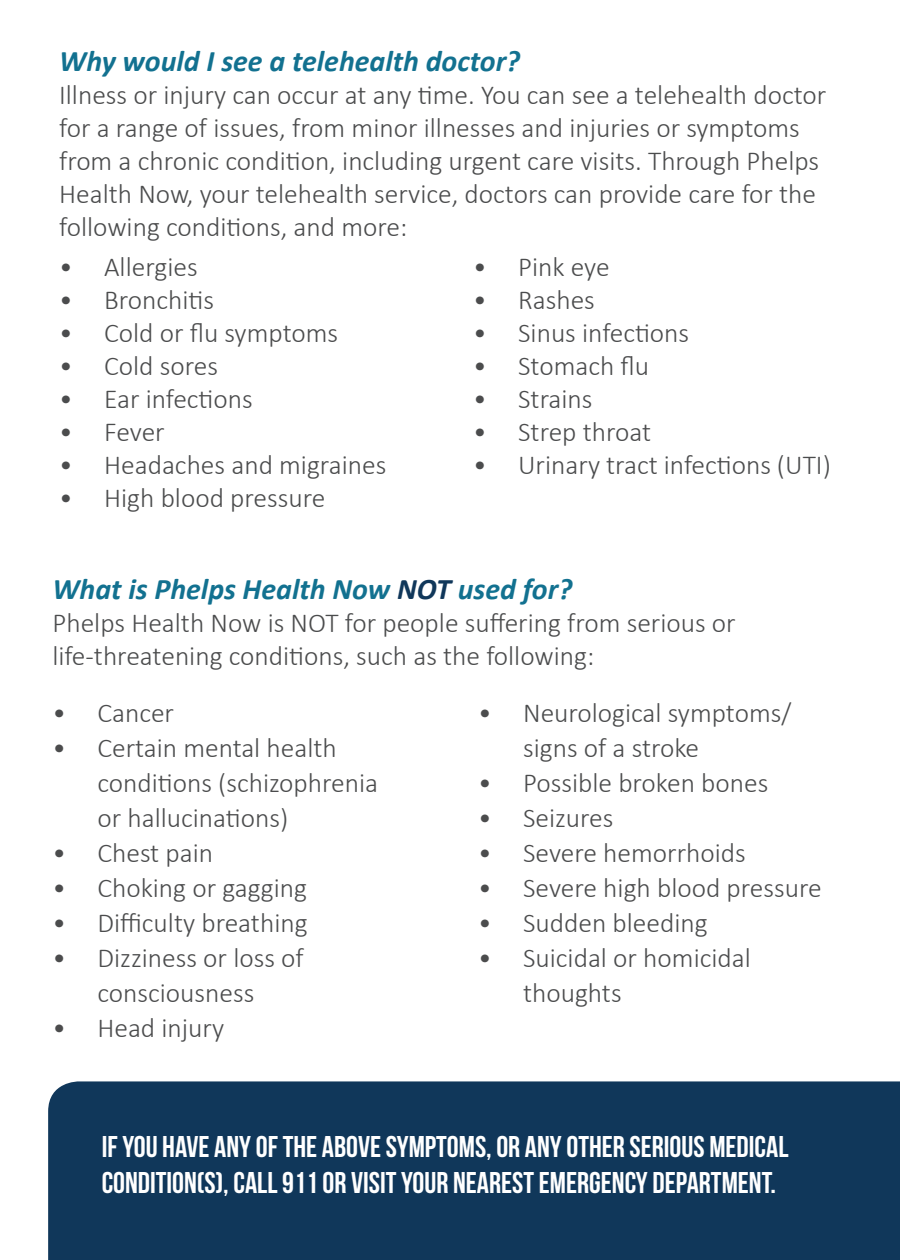
<style>
.page{position:relative;width:900px;height:1260px;background:#fff}
.page>*{position:absolute;margin:0;border:0;box-sizing:border-box;transform-origin:0 0}
.t1{font:700 30px/36px "Bebas Neue";color:#fff}
.t2{font:italic 700 30px "Calibri";color:#127190}
.t3{font:300 27.5px/33px "Calibri";color:#4b4c4d}
.s1{color:#10375a}
</style>
<div class="page">
<div style="left:48px;top:1081px;width:852px;height:179px;background:#10375a"></div>
<p class="t2" style="left:59px;top:42px;width:462px">Why would I see a telehealth doctor?</p>
<p class="t3" style="left:59px;top:78px;width:769px">Illness or injury can occur at any time. You can see a telehealth doctor for a range of issues, from minor illnesses and injuries or symptoms from a chronic condition, including urgent care visits. Through Phelps Health Now, your telehealth service, doctors can provide care for the following conditions, and more:</p>
<p class="t3" style="left:59px;top:250px;width:140px">• Allergies</p>
<p class="t3" style="left:59px;top:283px;width:156px">• Bronchitis</p>
<p class="t3" style="left:59px;top:316px;width:280px">• Cold or flu symptoms</p>
<p class="t3" style="left:59px;top:349px;width:160px">• Cold sores</p>
<p class="t3" style="left:59px;top:382px;width:195px">• Ear infections</p>
<p class="t3" style="left:59px;top:415px;width:107px">• Fever</p>
<p class="t3" style="left:59px;top:448px;width:329px">• Headaches and migraines</p>
<p class="t3" style="left:59px;top:481px;width:268px">• High blood pressure</p>
<p class="t3" style="left:473px;top:250px;width:138px">• Pink eye</p>
<p class="t3" style="left:473px;top:283px;width:123px">• Rashes</p>
<p class="t3" style="left:473px;top:316px;width:218px">• Sinus infections</p>
<p class="t3" style="left:473px;top:349px;width:177px">• Stomach flu</p>
<p class="t3" style="left:473px;top:382px;width:121px">• Strains</p>
<p class="t3" style="left:473px;top:415px;width:179px">• Strep throat</p>
<p class="t3" style="left:473px;top:448px;width:359px">• Urinary tract infections (UTI)</p>
<p class="t2" style="left:52px;top:570px;width:521px">What is Phelps Health Now <span class="s1">NOT</span> used for?</p>
<p class="t3" style="left:52px;top:606px;width:685px">Phelps Health Now is NOT for people suffering from serious or life-threatening conditions, such as the following:</p>
<p class="t3" style="left:52px;top:696px;width:123px">• Cancer</p>
<p class="t3" style="left:97px;top:730px;width:282px;line-height:35px;text-indent:-45px">• Certain mental health conditions (schizophrenia or hallucinations)</p>
<p class="t3" style="left:52px;top:836px;width:162px">• Chest pain</p>
<p class="t3" style="left:52px;top:871px;width:256px">• Choking or gagging</p>
<p class="t3" style="left:52px;top:906px;width:257px">• Difficulty breathing</p>
<p class="t3" style="left:52px;top:940px;width:253px;line-height:35px;text-align:center">• Dizziness or loss of consciousness</p>
<p class="t3" style="left:52px;top:1011px;width:173px">• Head injury</p>
<p class="t3" style="left:523px;top:695px;width:270px;line-height:35px;text-indent:-45px">• Neurological symptoms/ signs of a stroke</p>
<p class="t3" style="left:478px;top:766px;width:292px">• Possible broken bones</p>
<p class="t3" style="left:478px;top:801px;width:137px">• Seizures</p>
<p class="t3" style="left:478px;top:836px;width:269px">• Severe hemorrhoids</p>
<p class="t3" style="left:478px;top:871px;width:345px">• Severe high blood pressure</p>
<p class="t3" style="left:478px;top:906px;width:231px">• Sudden bleeding</p>
<p class="t3" style="left:523px;top:940px;width:229px;line-height:35px;text-indent:-45px">• Suicidal or homicidal thoughts</p>
<p class="t1" style="left:102px;top:1128px;width:688px">IF YOU HAVE ANY OF THE ABOVE SYMPTOMS, OR ANY OTHER SERIOUS MEDICAL<br>CONDITION(S), CALL 911 OR VISIT YOUR NEAREST EMERGENCY DEPARTMENT.</p>
</div>
